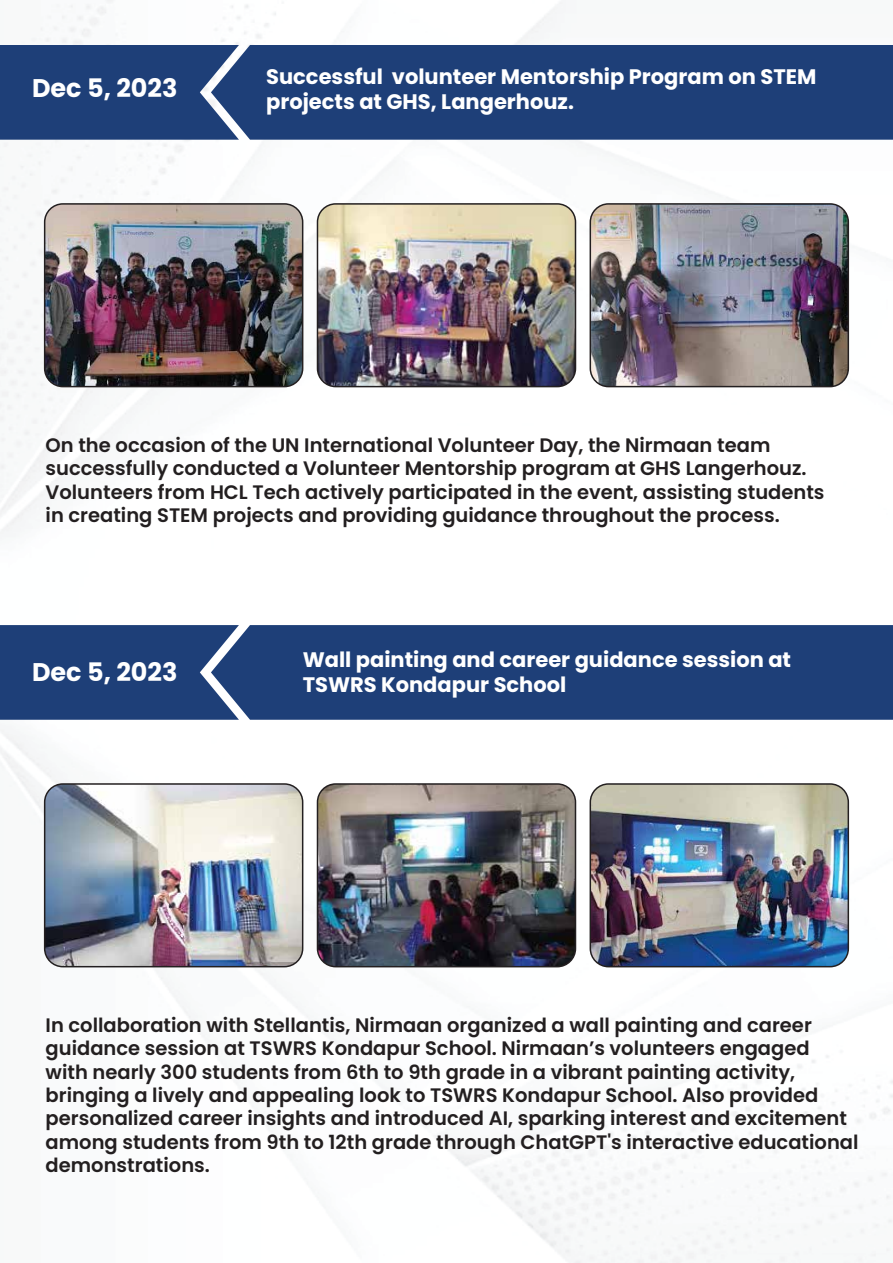
<style>
.page{position:relative;width:893px;height:1263px;background:#fff}
.page>*{position:absolute;margin:0;border:0;box-sizing:border-box;transform-origin:0 0}
.t1{font:700 25.5px "Poppins";color:#fff}
.t2{font:700 21px/25.2px "Poppins";color:#fff}
.t3{font:600 19.5px/23.4px "Poppins";color:#231f20}
</style>
<div class="page">
<img style="left:45px;top:204px;width:258px;height:183px">
<div style="left:44px;top:203px;width:259px;height:184px;border:2px solid #231f20;border-radius:18px"></div>
<div style="left:0;top:45px;width:211px;height:95px;background:#1e3f78"></div>
<div style="left:211px;top:45px;width:682px;height:95px;background:#1e3f78"></div>
<img style="left:317px;top:204px;width:258px;height:183px">
<div style="left:317px;top:203px;width:259px;height:184px;border:2px solid #231f20;border-radius:18px"></div>
<img style="left:590px;top:204px;width:258px;height:183px">
<div style="left:590px;top:203px;width:259px;height:184px;border:2px solid #231f20;border-radius:18px"></div>
<div style="left:0;top:625px;width:211px;height:95px;background:#1e3f78"></div>
<div style="left:211px;top:625px;width:682px;height:95px;background:#1e3f78"></div>
<img style="left:45px;top:784px;width:258px;height:183px">
<div style="left:44px;top:783px;width:259px;height:184px;border:2px solid #231f20;border-radius:18px"></div>
<img style="left:317px;top:786px;width:258px;height:181px">
<div style="left:317px;top:783px;width:259px;height:184px;border:2px solid #231f20;border-radius:18px"></div>
<img style="left:590px;top:784px;width:258px;height:183px">
<div style="left:590px;top:783px;width:259px;height:184px;border:2px solid #231f20;border-radius:18px"></div>
<h1 class="t1" style="left:32px;top:74px;width:147px">Dec 5, 2023</h1>
<p class="t2" style="left:266px;top:64px;width:552px">Successful volunteer Mentorship Program on STEM projects at GHS, Langerhouz.</p>
<p class="t3" style="left:46px;top:433px;width:780px">On the occasion of the UN International Volunteer Day, the Nirmaan team successfully conducted a Volunteer Mentorship program at GHS Langerhouz.<br>Volunteers from HCL Tech actively participated in the event, assisting students in creating STEM projects and providing guidance throughout the process.</p>
<h1 class="t1" style="left:32px;top:657px;width:147px">Dec 5, 2023</h1>
<p class="t2" style="left:303px;top:647px;width:490px">Wall painting and career guidance session at<br>TSWRS Kondapur School</p>
<p class="t3" style="left:46px;top:1013px;width:814px">In collaboration with Stellantis, Nirmaan organized a wall painting and career guidance session at TSWRS Kondapur School. Nirmaan’s volunteers engaged<br>with nearly 300 students from 6th to 9th grade in a vibrant painting activity, bringing a lively and appealing look to TSWRS Kondapur School. Also provided personalized career insights and introduced AI, sparking interest and excitement among students from 9th to 12th grade through ChatGPT's interactive educational demonstrations.</p>
</div>
